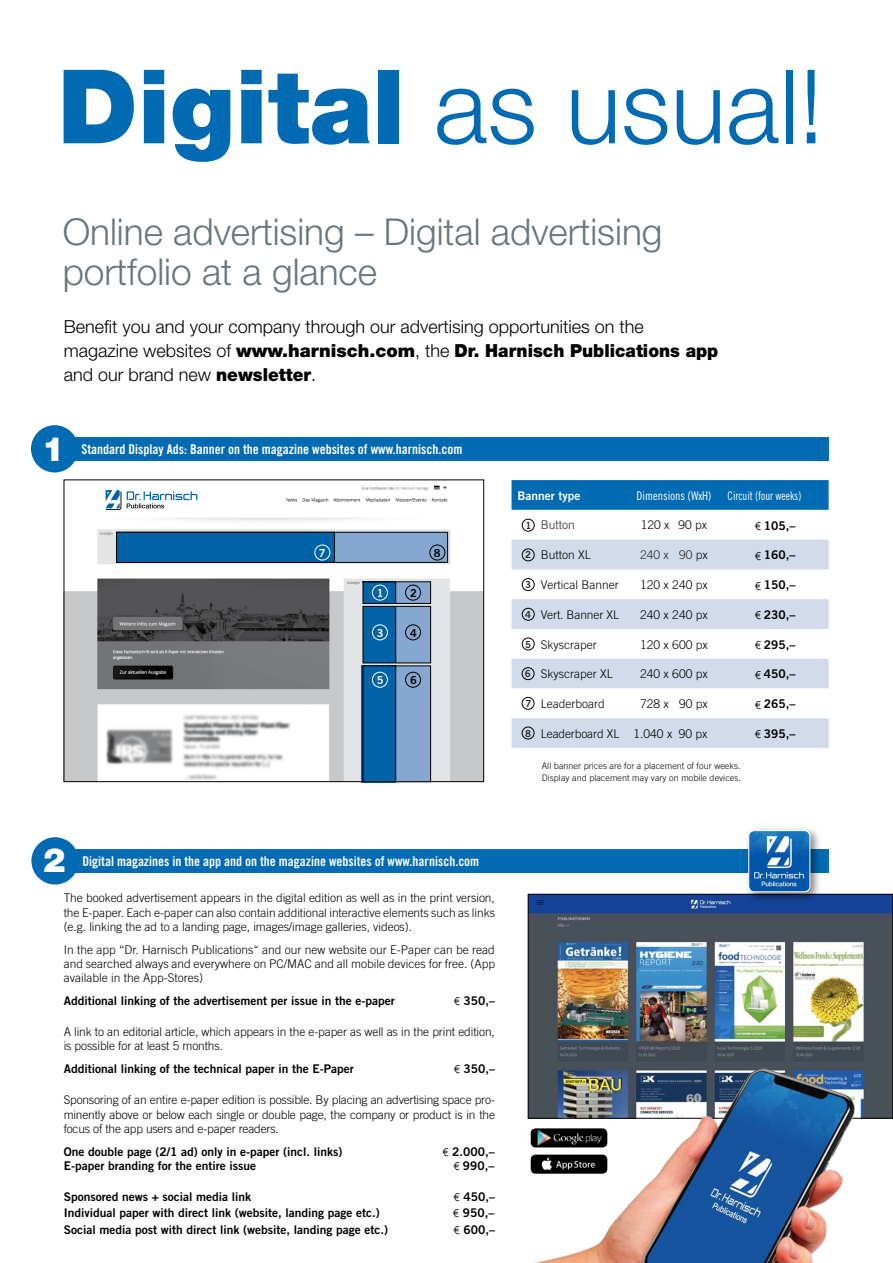
<style>
.page{position:relative;width:893px;height:1263px;background:#fff}
.page>*{position:absolute;margin:0;border:0;box-sizing:border-box;transform-origin:0 0}
.t1{font:300 102.9px "Helvetica Neue LT Std";color:#006ab3}
.t2{font:300 37.05px/39.9px "Helvetica Neue LT Std";color:#69767e}
.t3{font:900 33.6px "Helvetica Neue LT Std";color:#fff}
.t4{font:300 18px/24px "Helvetica Neue LT Std";color:#000}
.t5{font:13.5px "Trade Gothic Bold Cond Twenty";color:#fff}
.t6{font:300 12px/14.2px "Trade Gothic";letter-spacing:-.005em;color:#000;text-align:justify}
.t7{font:12px "Trade Gothic Bold Two";color:#000}
.t8{font:12px "Trade Gothic Cond Eighteen";color:#fff;scale:.9 1}
.t9{font:12px "Trade Gothic Cond Eighteen";color:#fff}
.t10{font:300 12px "Trade Gothic";color:#282829}
.t11{font:12px "Trade Gothic Bold Two";color:#fff}
.t12{font:11.1px "Trade Gothic Bold Two";color:#fff}
.t13{font:11.1px "Trade Gothic Bold Two";color:#000}
.t14{font:9.75px "Trade Gothic Bold Two";color:#282829}
.t15{font:300 9px/11.2px "Trade Gothic";letter-spacing:.005em;color:#000}
.s1{font-weight:900}
.s2{font-family:"Frutiger Next LT";font-weight:300}
.s3{color:#000}
</style>
<div class="page">
<img style="left:530px;top:896px;width:361px;height:125px">
<div style="left:512px;top:480px;width:317px;height:30px;background:#006ab3"></div>
<svg style="left:512px;top:518px;width:317px;height:22px"></svg>
<svg style="left:512px;top:540px;width:317px;height:208px;fill:#d1dbec"></svg>
<svg style="left:512px;top:688px;width:317px;height:30px"></svg>
<div style="left:522px;top:519px;width:13px;height:12px;border:1px solid #000;border-radius:50%"></div>
<div style="left:522px;top:548px;width:13px;height:13px;border:1px solid #000;border-radius:50%"></div>
<div style="left:522px;top:578px;width:13px;height:13px;border:1px solid #000;border-radius:50%"></div>
<div style="left:522px;top:608px;width:13px;height:13px;border:1px solid #000;border-radius:50%"></div>
<div style="left:522px;top:637px;width:13px;height:13px;border:1px solid #000;border-radius:50%"></div>
<div style="left:522px;top:667px;width:12px;height:13px;border:1px solid #000;border-radius:50%"></div>
<div style="left:522px;top:697px;width:12px;height:13px;border:1px solid #000;border-radius:50%"></div>
<div style="left:522px;top:727px;width:12px;height:12px;border:1px solid #000;border-radius:50%"></div>
<img style="left:530px;top:1021px;width:363px;height:242px">
<img style="left:531px;top:1128px;width:76px;height:19px">
<img style="left:531px;top:1154px;width:76px;height:20px">
<div style="left:31px;top:425px;width:47px;height:47px;background:#006ab3;border-radius:50%"></div>
<div style="left:31px;top:837px;width:48px;height:47px;background:#006ab3;border-radius:50%"></div>
<div style="left:63px;top:437px;width:766px;height:24px;background:#006ab3"></div>
<div style="left:64px;top:849px;width:765px;height:24px;background:#006ab3"></div>
<div style="left:744px;top:826px;width:78px;height:78px;background:#000;opacity:.5"></div>
<img style="left:749px;top:831px;width:61px;height:61px">
<div style="left:748px;top:830px;width:62px;height:62px;border:1px solid #fff;border-radius:6px"></div>
<img style="left:66px;top:485px;width:416px;height:295px">
<div style="left:64px;top:480px;width:420px;height:302px;border:1px solid #000"></div>
<div style="left:117px;top:532px;width:331px;height:30px;background:#86a8d0"></div>
<div style="left:116px;top:532px;width:332px;height:31px;border:1px solid #000"></div>
<div style="left:117px;top:532px;width:217px;height:30px;background:#0062a7"></div>
<div style="left:116px;top:532px;width:219px;height:31px;border:1px solid #000"></div>
<div style="left:314px;top:544px;width:16px;height:16px;border:1px solid #fff;border-radius:50%"></div>
<div style="left:429px;top:544px;width:16px;height:16px;border:1px solid #000;border-radius:50%"></div>
<div style="left:363px;top:582px;width:68px;height:21px;background:#86a8d0"></div>
<div style="left:363px;top:582px;width:68px;height:22px;border:1px solid #000"></div>
<div style="left:363px;top:606px;width:68px;height:57px;background:#86a8d0"></div>
<div style="left:363px;top:606px;width:68px;height:57px;border:1px solid #000"></div>
<div style="left:363px;top:666px;width:68px;height:116px;background:#86a8d0"></div>
<div style="left:362px;top:665px;width:34px;height:117px;background:#002d4c"></div>
<svg style="left:363px;top:582px;width:33px;height:198px;background:#05609f"></svg>
<div style="left:363px;top:666px;width:68px;height:116px;border:1px solid #000"></div>
<div style="left:372px;top:585px;width:16px;height:16px;border:1px solid #fff;border-radius:50%"></div>
<div style="left:405px;top:585px;width:16px;height:16px;border:1px solid #000;border-radius:50%"></div>
<div style="left:372px;top:624px;width:16px;height:16px;border:1px solid #fff;border-radius:50%"></div>
<div style="left:405px;top:624px;width:16px;height:16px;border:1px solid #000;border-radius:50%"></div>
<div style="left:372px;top:672px;width:16px;height:16px;border:1px solid #fff;border-radius:50%"></div>
<div style="left:405px;top:672px;width:16px;height:16px;border:1px solid #000;border-radius:50%"></div>
<svg style="left:127px;top:491px;width:70px;height:17px"></svg>
<svg style="left:106px;top:490px;width:15px;height:20px"></svg>
<h1 class="t1" style="left:58px;top:44px;width:767px"><span class="s1">Digital</span> as usual!</h1>
<h2 class="t2" style="left:63px;top:211px;width:601px">Online advertising – Digital advertising portfolio at a glance</h2>
<h3 class="t4" style="left:64px;top:314px;width:656px">Benefit you and your company through our advertising opportunities on the magazine websites of <span class="s1">www.harnisch.com</span>, the <span class="s1">Dr. Harnisch Publications app </span>and our brand new <span class="s1">newsletter</span>.</h3>
<h3 class="t3" style="left:42px;top:428px;width:24px">1</h3>
<p class="t5" style="left:81px;top:441px;width:383px">Standard Display Ads: Banner on the magazine websites of www.harnisch.com</p>
<p class="t12" style="left:319px;top:546px;width:8px">7</p>
<p class="t13" style="left:434px;top:546px;width:8px">8</p>
<p class="t12" style="left:377px;top:586px;width:8px">1</p>
<p class="t13" style="left:410px;top:586px;width:8px">2</p>
<p class="t12" style="left:377px;top:626px;width:8px">3</p>
<p class="t13" style="left:410px;top:626px;width:8px">4</p>
<p class="t12" style="left:377px;top:673px;width:8px">5</p>
<p class="t13" style="left:410px;top:673px;width:8px">6</p>
<p class="t11" style="left:518px;top:488px;width:64px">Banner type</p>
<p class="t9" style="left:636px;top:489px;width:77px">Dimensions (WxH)</p>
<p class="t8" style="left:728px;top:489px;width:84px">Circuit (four weeks)</p>
<p class="t10" style="left:541px;top:518px;width:36px">Button</p>
<p class="t6" style="left:641px;top:518px;width:68px">120 x 90 px</p>
<p class="t7" style="left:755px;top:518px;width:42px"><span class="s2">€</span> 105,–</p>
<p class="t6" style="left:541px;top:548px;width:52px">Button XL</p>
<p class="t10" style="left:640px;top:548px;width:69px">240 x 90 <span class="s3">px</span></p>
<p class="t7" style="left:755px;top:548px;width:42px"><span class="s2">€</span> 160,–</p>
<p class="t6" style="left:541px;top:577px;width:79px">Vertical Banner</p>
<p class="t6" style="left:640px;top:577px;width:69px">120 x 240 px</p>
<p class="t7" style="left:755px;top:577px;width:42px"><span class="s2">€</span> 150,–</p>
<p class="t6" style="left:541px;top:607px;width:80px">Vert. Banner XL</p>
<p class="t6" style="left:640px;top:607px;width:69px">240 x 240 px</p>
<p class="t7" style="left:755px;top:607px;width:42px"><span class="s2">€</span> 230,–</p>
<p class="t6" style="left:541px;top:637px;width:57px">Skyscraper</p>
<p class="t6" style="left:640px;top:637px;width:69px">120 x 600 px</p>
<p class="t7" style="left:755px;top:637px;width:42px"><span class="s2">€</span> 295,–</p>
<p class="t6" style="left:541px;top:667px;width:73px">Skyscraper XL</p>
<p class="t6" style="left:640px;top:667px;width:69px">240 x 600 px</p>
<p class="t7" style="left:755px;top:667px;width:42px"><span class="s2">€</span> 450,–</p>
<p class="t6" style="left:541px;top:696px;width:66px">Leaderboard</p>
<p class="t6" style="left:640px;top:696px;width:69px">728 x 90 px</p>
<p class="t7" style="left:755px;top:696px;width:42px"><span class="s2">€</span> 265,–</p>
<p class="t6" style="left:541px;top:726px;width:168px">Leaderboard XL 1.040 x 90 px</p>
<p class="t7" style="left:755px;top:726px;width:42px"><span class="s2">€</span> 395,–</p>
<p class="t14" style="left:525px;top:519px;width:7px">1</p>
<p class="t14" style="left:525px;top:549px;width:7px">2</p>
<p class="t14" style="left:525px;top:579px;width:7px">3</p>
<p class="t14" style="left:525px;top:608px;width:7px">4</p>
<p class="t14" style="left:525px;top:638px;width:7px">5</p>
<p class="t14" style="left:525px;top:667px;width:7px">6</p>
<p class="t14" style="left:525px;top:698px;width:7px">7</p>
<p class="t14" style="left:525px;top:727px;width:7px">8</p>
<p class="t15" style="left:542px;top:760px;width:201px">All banner prices are for a placement of four weeks.<br>Display and placement may vary on mobile devices.</p>
<h3 class="t3" style="left:43px;top:840px;width:24px">2</h3>
<p class="t5" style="left:83px;top:853px;width:398px">Digital magazines in the app and on the magazine websites of www.harnisch.com</p>
<p class="t6" style="left:64px;top:891px;width:433px">The booked advertisement appears in the digital edition as well as in the print version, the E-paper. Each e-paper can also contain additional interactive elements such as links (e.g. linking the ad to a landing page, images/image galleries, videos).</p>
<p class="t6" style="left:64px;top:942px;width:433px">In the app “Dr. Harnisch Publications“ and our new website our E-Paper can be read and searched always and everywhere on PC/MAC and all mobile devices for free. (App available in the App-Stores)</p>
<p class="t7" style="left:64px;top:993px;width:332px">Additional linking of the advertisement per issue in the e-paper</p>
<p class="t7" style="left:454px;top:993px;width:43px"><span class="s2">€</span> 350,–</p>
<p class="t6" style="left:64px;top:1024px;width:433px">A link to an editorial article, which appears in the e-paper as well as in the print edition, is possible for at least 5 months.</p>
<p class="t7" style="left:64px;top:1061px;width:292px">Additional linking of the technical paper in the E-Paper</p>
<p class="t7" style="left:454px;top:1061px;width:43px"><span class="s2">€</span> 350,–</p>
<p class="t6" style="left:64px;top:1093px;width:433px">Sponsoring of an entire e-paper edition is possible. By placing an advertising space pro&shy;minently above or below each single or double page, the company or product is in the focus of the app users and e-paper readers.</p>
<p class="t7" style="left:64px;top:1144px;width:280px">One double page (2/1 ad) only in e-paper (incl. links)</p>
<p class="t7" style="left:443px;top:1144px;width:54px"><span class="s2">€</span> 2.000,–</p>
<p class="t7" style="left:64px;top:1158px;width:194px">E-paper branding for the entire issue</p>
<p class="t7" style="left:453px;top:1158px;width:43px"><span class="s2">€</span> 990,–</p>
<p class="t7" style="left:64px;top:1189px;width:189px">Sponsored news + social media link</p>
<p class="t7" style="left:453px;top:1189px;width:43px"><span class="s2">€</span> 450,–</p>
<p class="t7" style="left:64px;top:1205px;width:317px">Individual paper with direct link (website, landing page etc.)</p>
<p class="t7" style="left:453px;top:1205px;width:43px"><span class="s2">€</span> 950,–</p>
<p class="t7" style="left:64px;top:1222px;width:326px">Social media post with direct link (website, landing page etc.)</p>
<p class="t7" style="left:453px;top:1222px;width:43px"><span class="s2">€</span> 600,–</p>
</div>
